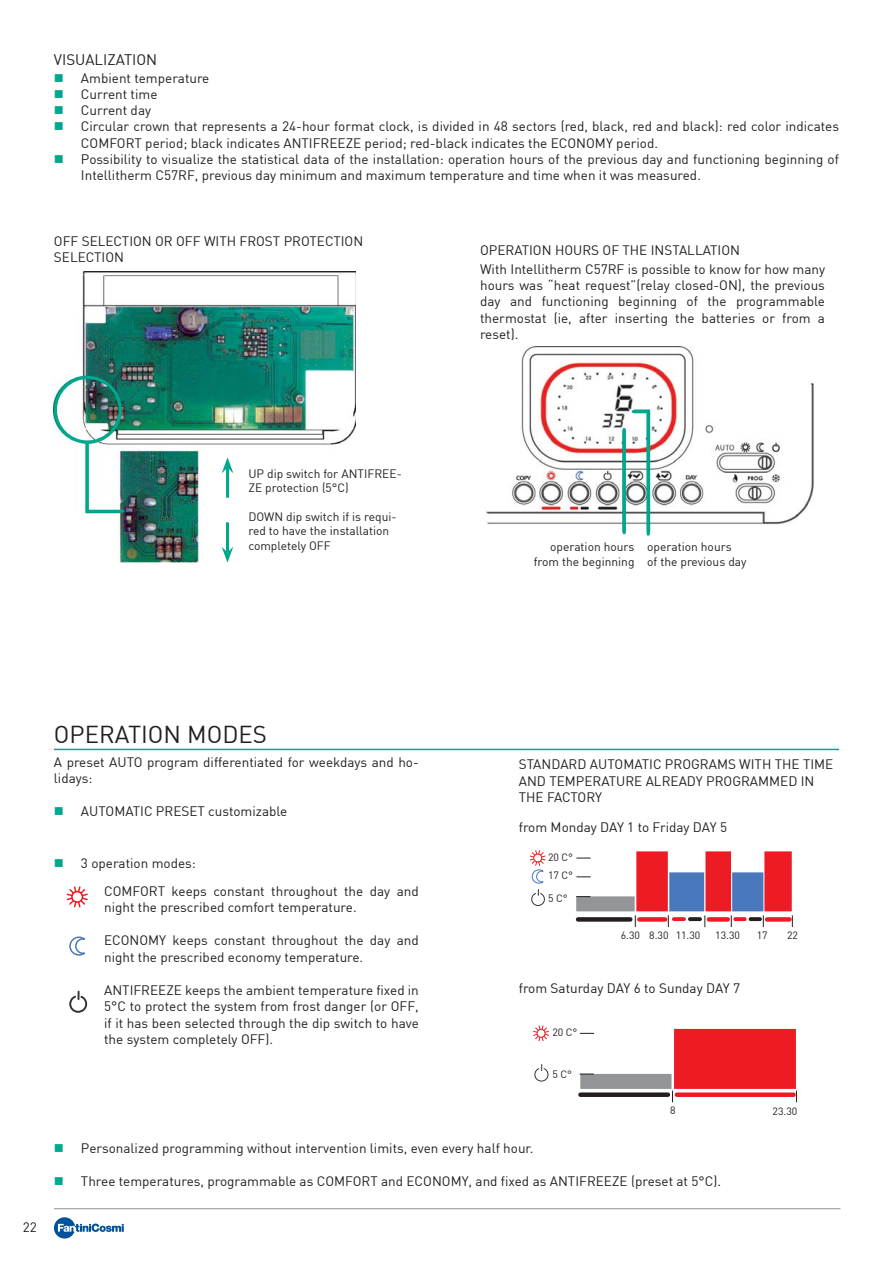
<style>
.page{position:relative;width:893px;height:1263px;background:#fff}
.page>*{position:absolute;margin:0;border:0;box-sizing:border-box;transform-origin:0 0}
.t1{font:24px "DIN";color:#231f20}
.t2{font:15px "DIN";color:#231f20}
.t3{font:13.5px/16.2px "DIN";color:#231f20}
.t4{font:12px/14.4px "DIN";color:#231f20}
.t5{font:10.5px "DIN";color:#231f20}
.s1{color:#00a88e}
</style>
<div class="page">
<hr style="left:54px;top:1208px;width:786px;height:1px;background:#939598">
<svg style="left:54px;top:1217px;width:70px;height:22px"></svg>
<img style="left:54px;top:271px;width:302px;height:292px">
<img style="left:486px;top:347px;width:328px;height:185px">
<hr style="left:226px;top:468px;width:3px;height:30px;background:#00a88e">
<svg style="left:222px;top:457px;width:11px;height:16px"></svg>
<hr style="left:226px;top:522px;width:3px;height:30px;background:#00a88e">
<svg style="left:222px;top:547px;width:11px;height:16px"></svg>
<svg style="left:622px;top:430px;width:4px;height:103px"></svg>
<svg style="left:84px;top:440px;width:42px;height:74px"></svg>
<svg style="left:630px;top:408px;width:21px;height:128px"></svg>
<div style="left:54px;top:376px;width:68px;height:68px;border:3px solid #00a88e;border-radius:50%"></div>
<hr style="left:54px;top:749px;width:785px;height:1px;background:#00a88e">
<div style="left:578px;top:917px;width:52px;height:5px;background:#231f20"></div>
<div style="left:639px;top:917px;width:26px;height:5px;background:#ed1c24"></div>
<svg style="left:672px;top:917px;width:14px;height:4px"></svg>
<svg style="left:688px;top:917px;width:14px;height:4px"></svg>
<div style="left:709px;top:917px;width:19px;height:5px;background:#ed1c24"></div>
<div style="left:767px;top:917px;width:22px;height:5px;background:#ed1c24"></div>
<div style="left:669px;top:872px;width:35px;height:39px;background:#4978bc"></div>
<div style="left:636px;top:851px;width:32px;height:60px;background:#ed1c24"></div>
<svg style="left:529px;top:850px;width:17px;height:56px"></svg>
<div style="left:705px;top:851px;width:26px;height:60px;background:#ed1c24"></div>
<div style="left:764px;top:851px;width:28px;height:60px;background:#ed1c24"></div>
<svg style="left:635px;top:915px;width:1px;height:12px"></svg>
<svg style="left:668px;top:915px;width:1px;height:12px"></svg>
<svg style="left:731px;top:915px;width:1px;height:12px"></svg>
<svg style="left:763px;top:915px;width:1px;height:12px"></svg>
<svg style="left:792px;top:915px;width:1px;height:12px"></svg>
<div style="left:576px;top:896px;width:59px;height:15px;background:#939598"></div>
<svg style="left:576px;top:858px;width:15px;height:1px"></svg>
<svg style="left:576px;top:876px;width:15px;height:1px"></svg>
<svg style="left:576px;top:896px;width:14px;height:1px"></svg>
<div style="left:732px;top:872px;width:31px;height:39px;background:#4978bc"></div>
<svg style="left:733px;top:917px;width:13px;height:4px"></svg>
<svg style="left:749px;top:917px;width:13px;height:4px"></svg>
<div style="left:677px;top:1092px;width:116px;height:5px;background:#ed1c24"></div>
<div style="left:674px;top:1029px;width:122px;height:60px;background:#ed1c24"></div>
<div style="left:580px;top:1074px;width:91px;height:15px;background:#939598"></div>
<svg style="left:533px;top:1025px;width:16px;height:17px"></svg>
<div style="left:537px;top:1029px;width:8px;height:9px;border:1px solid #ed1c24;border-radius:50%"></div>
<svg style="left:534px;top:1064px;width:15px;height:18px"></svg>
<svg style="left:580px;top:1033px;width:14px;height:1px"></svg>
<svg style="left:580px;top:1074px;width:14px;height:1px"></svg>
<div style="left:580px;top:1092px;width:88px;height:5px;background:#231f20"></div>
<svg style="left:66px;top:886px;width:22px;height:22px"></svg>
<div style="left:71px;top:891px;width:12px;height:12px;border:2px solid #ed1c24;border-radius:50%"></div>
<svg style="left:69px;top:936px;width:16px;height:20px"></svg>
<svg style="left:69px;top:992px;width:19px;height:21px"></svg>
<p class="t2" style="left:54px;top:50px;width:105px">VISUALIZATION</p>
<p class="t3" style="left:54px;top:70px;width:157px"><span class="s1">■</span> Ambient temperature</p>
<p class="t3" style="left:54px;top:86px;width:105px"><span class="s1">■</span> Current time</p>
<p class="t3" style="left:54px;top:102px;width:99px"><span class="s1">■</span> Current day</p>
<p class="t3" style="left:81px;top:118px;width:759px;text-indent:-27px"><span class="s1">■</span> Circular crown that represents a 24-hour format clock, is divided in 48 sectors (red, black, red and black): red color indicates<br>COMFORT period; black indicates ANTIFREEZE period; red-black indicates the ECONOMY period.</p>
<p class="t3" style="left:81px;top:151px;width:759px;text-indent:-27px"><span class="s1">■</span> Possibility to visualize the statistical data of the installation: operation hours of the previous day and functioning beginning of<br>Intellitherm C57RF, previous day minimum and maximum temperature and time when it was measured.</p>
<p class="t3" style="left:54px;top:233px;width:311px">OFF SELECTION OR OFF WITH FROST PROTECTION<br>SELECTION</p>
<p class="t3" style="left:480px;top:242px;width:261px">OPERATION HOURS OF THE INSTALLATION</p>
<p class="t3" style="left:480px;top:261px;width:346px;text-align:justify">With Intellitherm C57RF is possible to know for how many hours was “heat request”(relay closed-ON), the previous day and functioning beginning of the programmable thermostat (ie, after inserting the batteries or from a reset).</p>
<p class="t4" style="left:248px;top:466px;width:155px">UP dip switch for ANTIFREE-<br>ZE protection (5°C)</p>
<p class="t4" style="left:248px;top:509px;width:150px">DOWN dip switch if is requi&shy;red to have the installation completely OFF</p>
<p class="t4" style="left:534px;top:539px;width:102px;text-align:right">operation hours from the beginning</p>
<p class="t4" style="left:647px;top:539px;width:101px">operation hours<br>of the previous day</p>
<p class="t3" style="left:23px;top:1219px;width:16px">22</p>
<h1 class="t1" style="left:54px;top:719px;width:215px">OPERATION MODES</h1>
<p class="t3" style="left:54px;top:753px;width:366px">A preset AUTO program differentiated for weekdays and ho&shy;lidays:</p>
<p class="t3" style="left:54px;top:803px;width:235px"><span class="s1">■</span> AUTOMATIC PRESET customizable</p>
<p class="t3" style="left:104px;top:849px;width:316px;line-height:27.6px;text-indent:-50px"><span class="s1">■</span> 3 operation modes:<br>COMFORT keeps constant throughout the day and</p>
<p class="t3" style="left:104px;top:899px;width:254px">night the prescribed comfort temperature.</p>
<p class="t3" style="left:104px;top:932px;width:316px">ECONOMY keeps constant throughout the day and night the prescribed economy temperature.</p>
<p class="t3" style="left:104px;top:981px;width:316px;text-align:justify">ANTIFREEZE keeps the ambient temperature fixed in 5°C to protect the system from frost danger (or OFF, if it has been selected through the dip switch to have the system completely OFF).</p>
<p class="t3" style="left:519px;top:756px;width:316px">STANDARD AUTOMATIC PROGRAMS WITH THE TIME<br>AND TEMPERATURE ALREADY PROGRAMMED IN<br>THE FACTORY</p>
<p class="t3" style="left:519px;top:819px;width:210px">from Monday DAY 1 to Friday DAY 5</p>
<p class="t5" style="left:548px;top:851px;width:27px">20 C°</p>
<p class="t5" style="left:548px;top:892px;width:21px">5 C°</p>
<p class="t5" style="left:548px;top:869px;width:27px">17 C°</p>
<p class="t5" style="left:621px;top:928px;width:81px">6.30 8.30 11.30</p>
<p class="t5" style="left:715px;top:928px;width:26px">13.30</p>
<p class="t5" style="left:757px;top:928px;width:12px">17</p>
<p class="t5" style="left:787px;top:928px;width:12px">22</p>
<p class="t3" style="left:519px;top:980px;width:223px">from Saturday DAY 6 to Sunday DAY 7</p>
<p class="t5" style="left:552px;top:1026px;width:27px">20 C°</p>
<p class="t5" style="left:552px;top:1067px;width:21px">5 C°</p>
<p class="t5" style="left:670px;top:1104px;width:7px">8</p>
<p class="t5" style="left:772px;top:1104px;width:26px">23.30</p>
<p class="t3" style="left:54px;top:1140px;width:481px"><span class="s1">■</span> Personalized programming without intervention limits, even every half hour.</p>
<p class="t3" style="left:54px;top:1172px;width:668px"><span class="s1">■</span> Three temperatures, programmable as COMFORT and ECONOMY, and fixed as ANTIFREEZE (preset at 5°C).</p>
</div>
